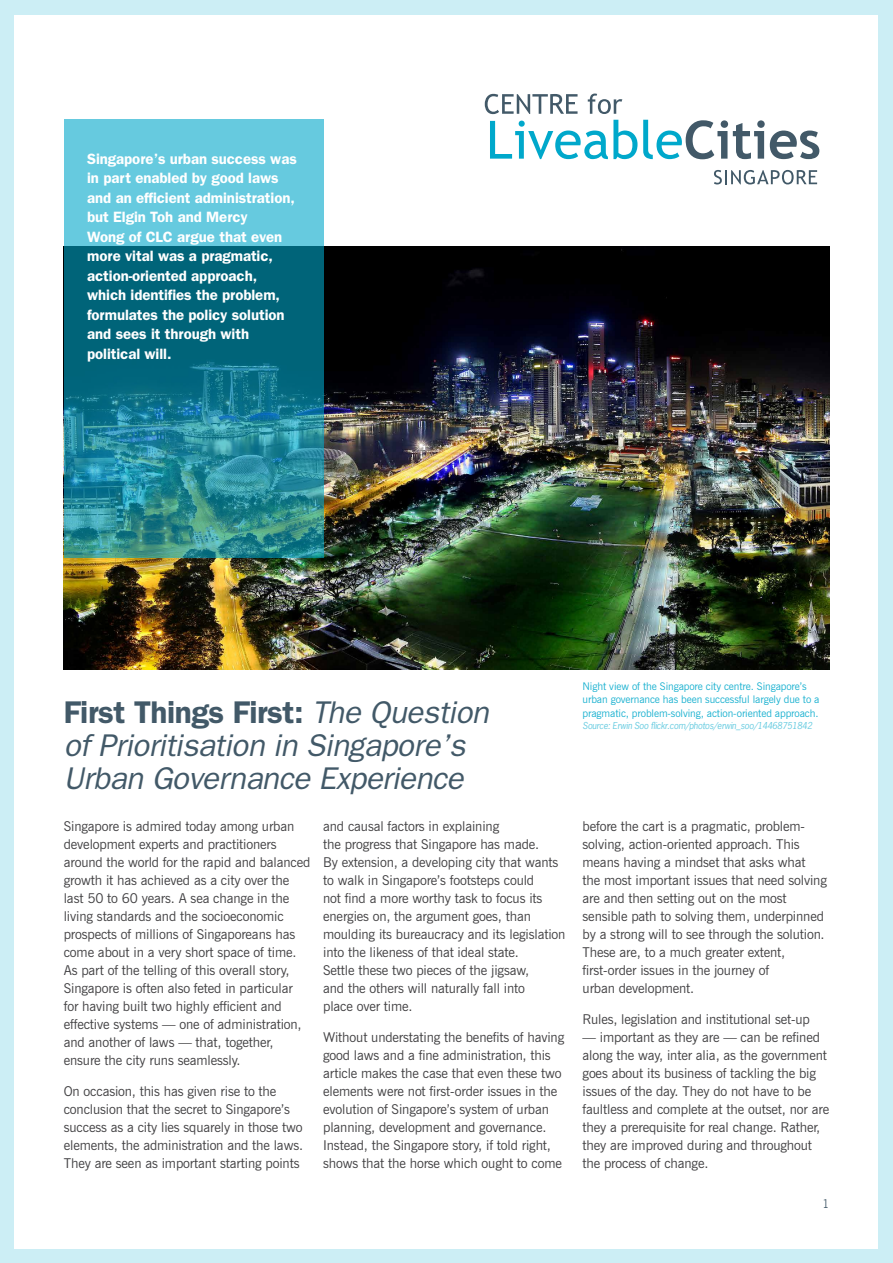
<style>
.page{position:relative;width:893px;height:1263px;background:#fff}
.page>*{position:absolute;margin:0;border:0;box-sizing:border-box;transform-origin:0 0}
.t1{font:italic 31.5px/33px "Franklin Gothic";letter-spacing:-.015em;color:#425968}
.t2{font:600 31.5px "Franklin Gothic";letter-spacing:-.015em;color:#425968}
.t3{font:600 15px/19.5px "Franklin Gothic";letter-spacing:-.005em;color:#fff}
.t4{font:13.5px/18px "News Gothic BT";letter-spacing:-.01em;color:#414042}
.t5{font:12px "News Gothic BT";color:#425968;scale:.95 1}
.t6{font:10.5px/13.5px "News Gothic BT";letter-spacing:-.01em;color:#1ab1d0}
.t7{font:italic 9px "News Gothic";letter-spacing:-.025em;color:#66cbe0}
.s1{font-weight:400;font-style:italic}
</style>
<div class="page">
<div style="left:0;top:0;width:893px;height:1262px;background:#cceef5"></div>
<div style="left:15px;top:15px;width:863px;height:1233px;background:#fff"></div>
<img style="left:64px;top:247px;width:765px;height:422px">
<svg style="left:64px;top:119px;width:259px;height:439px;background:#2d90a3"></svg>
<svg style="left:714px;top:170px;width:103px;height:14px"></svg>
<svg style="left:643px;top:119px;width:177px;height:40px"></svg>
<svg style="left:485px;top:94px;width:93px;height:20px"></svg>
<svg style="left:588px;top:94px;width:34px;height:20px"></svg>
<svg style="left:490px;top:120px;width:147px;height:39px"></svg>
<p class="t3" style="left:87px;top:149px;width:211px">Singapore’s urban success was in part enabled by good laws and an efficient administration, but Elgin Toh and Mercy<br>Wong of CLC argue that even more vital was a pragmatic, action-oriented approach, which identifies the problem, formulates the policy solution and sees it through with political will.</p>
<h1 class="t2" style="left:64px;top:693px;width:427px">First Things First: <span class="s1">The Question</span></h1>
<h1 class="t1" style="left:64px;top:728px;width:403px">of Prioritisation in Singapore’s<br>Urban Governance Experience</h1>
<p class="t4" style="left:323px;top:817px;width:244px">and causal factors in explaining<br>the progress that Singapore has made.<br>By extension, a developing city that wants to walk in Singapore’s footsteps could<br>not find a more worthy task to focus its energies on, the argument goes, than moulding its bureaucracy and its legislation into the likeness of that ideal state.<br>Settle these two pieces of the jigsaw,<br>and the others will naturally fall into<br>place over time.</p>
<p class="t4" style="left:323px;top:1028px;width:243px">Without understating the benefits of having good laws and a fine administration, this article makes the case that even these two elements were not first-order issues in the evolution of Singapore’s system of urban planning, development and governance.<br>Instead, the Singapore story, if told right, shows that the horse which ought to come</p>
<p class="t4" style="left:64px;top:817px;width:248px">Singapore is admired today among urban development experts and practitioners around the world for the rapid and balanced growth it has achieved as a city over the last 50 to 60 years. A sea change in the living standards and the socioeconomic prospects of millions of Singaporeans has come about in a very short space of time.<br>As part of the telling of this overall story, Singapore is often also feted in particular for having built two highly efficient and effective systems — one of administration, and another of laws — that, together, ensure the city runs seamlessly.</p>
<p class="t4" style="left:64px;top:1082px;width:241px">On occasion, this has given rise to the conclusion that the secret to Singapore’s success as a city lies squarely in those two elements, the administration and the laws.<br>They are seen as important starting points</p>
<p class="t6" style="left:583px;top:679px;width:239px">Night view of the Singapore city centre. Singapore’s urban governance has been successful largely due to a pragmatic, problem-solving, action-oriented approach.</p>
<p class="t7" style="left:583px;top:720px;width:231px">Source: Erwin Soo flickr.com/photos/erwin_soo/14468751842</p>
<p class="t4" style="left:583px;top:817px;width:246px">before the cart is a pragmatic, problem&shy;solving, action-oriented approach. This means having a mindset that asks what<br>the most important issues that need solving are and then setting out on the most sensible path to solving them, underpinned by a strong will to see through the solution.<br>These are, to a much greater extent, first-order issues in the journey of<br>urban development.</p>
<p class="t4" style="left:583px;top:1010px;width:229px">Rules, legislation and institutional set-up</p>
<p class="t4" style="left:583px;top:1028px;width:248px">— important as they are — can be refined along the way, inter alia, as the government goes about its business of tackling the big issues of the day. They do not have to be faultless and complete at the outset, nor are they a prerequisite for real change. Rather, they are improved during and throughout the process of change.</p>
<p class="t5" style="left:822px;top:1196px;width:9px">1</p>
</div>
